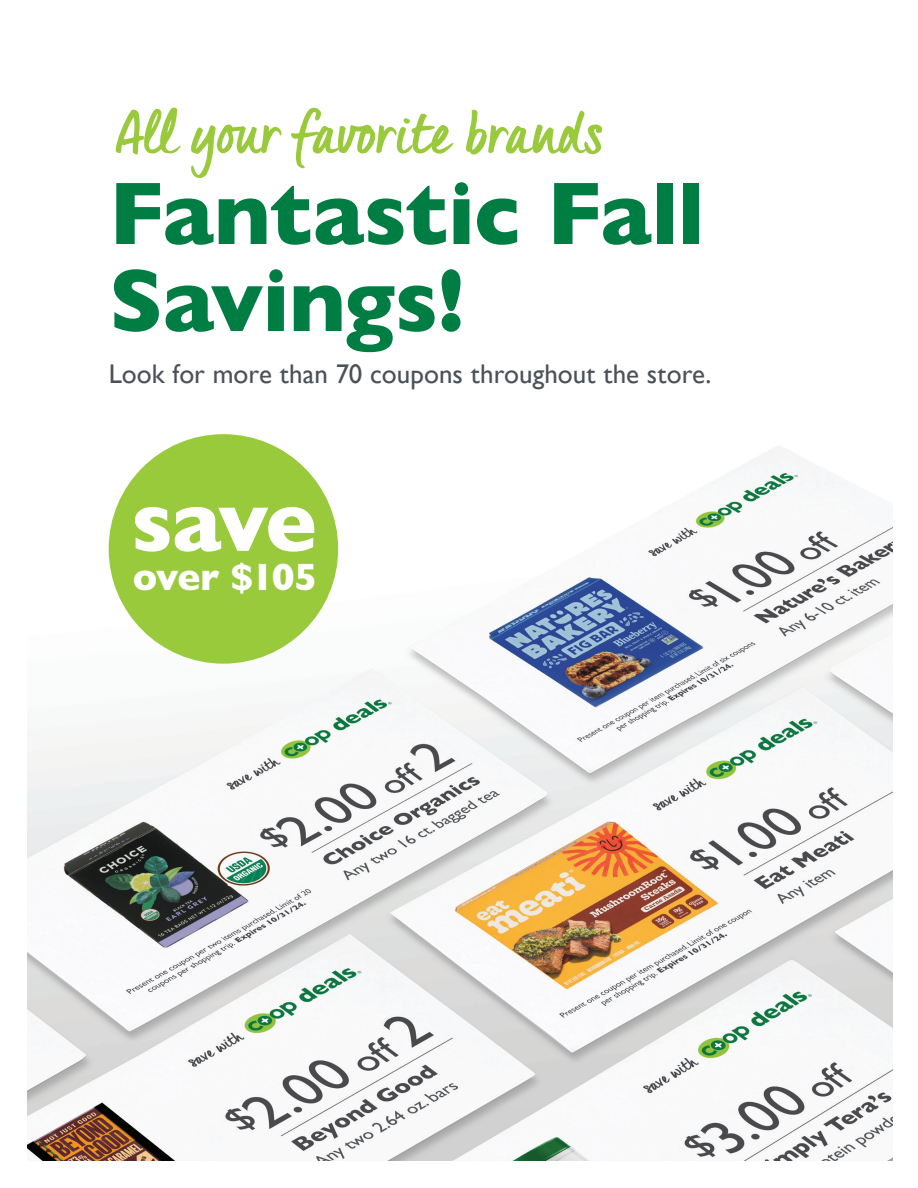
<style>
.page{position:relative;width:918px;height:1188px;background:#fff}
.page>*{position:absolute;margin:0;border:0;box-sizing:border-box;transform-origin:0 0}
.t1{font:800 90px/87px "Gill Sans";letter-spacing:-.01em;color:#007d43}
.t2{font:700 60px "Quintus";letter-spacing:.005em;color:#99ca3b}
.t3{font:800 38.55px "Gill Sans";letter-spacing:-.035em;color:#fff}
.t4{font:27px "Gill Sans";letter-spacing:.005em;color:#4c5159}
</style>
<div class="page">
<img style="left:27px;top:434px;width:865px;height:727px">
<div style="left:109px;top:434px;width:229px;height:230px;background:#99ca3b;border-radius:50%"></div>
<svg style="left:135px;top:507px;width:179px;height:45px"></svg>
<h2 class="t2" style="left:115px;top:86px;width:490px">All your favorite brands</h2>
<h1 class="t1" style="left:109px;top:170px;width:598px">Fantastic Fall<br>Savings!</h1>
<p class="t4" style="left:109px;top:358px;width:604px">Look for more than 70 coupons throughout the store.</p>
<h3 class="t3" style="left:133px;top:554px;width:186px">over $105</h3>
</div>
